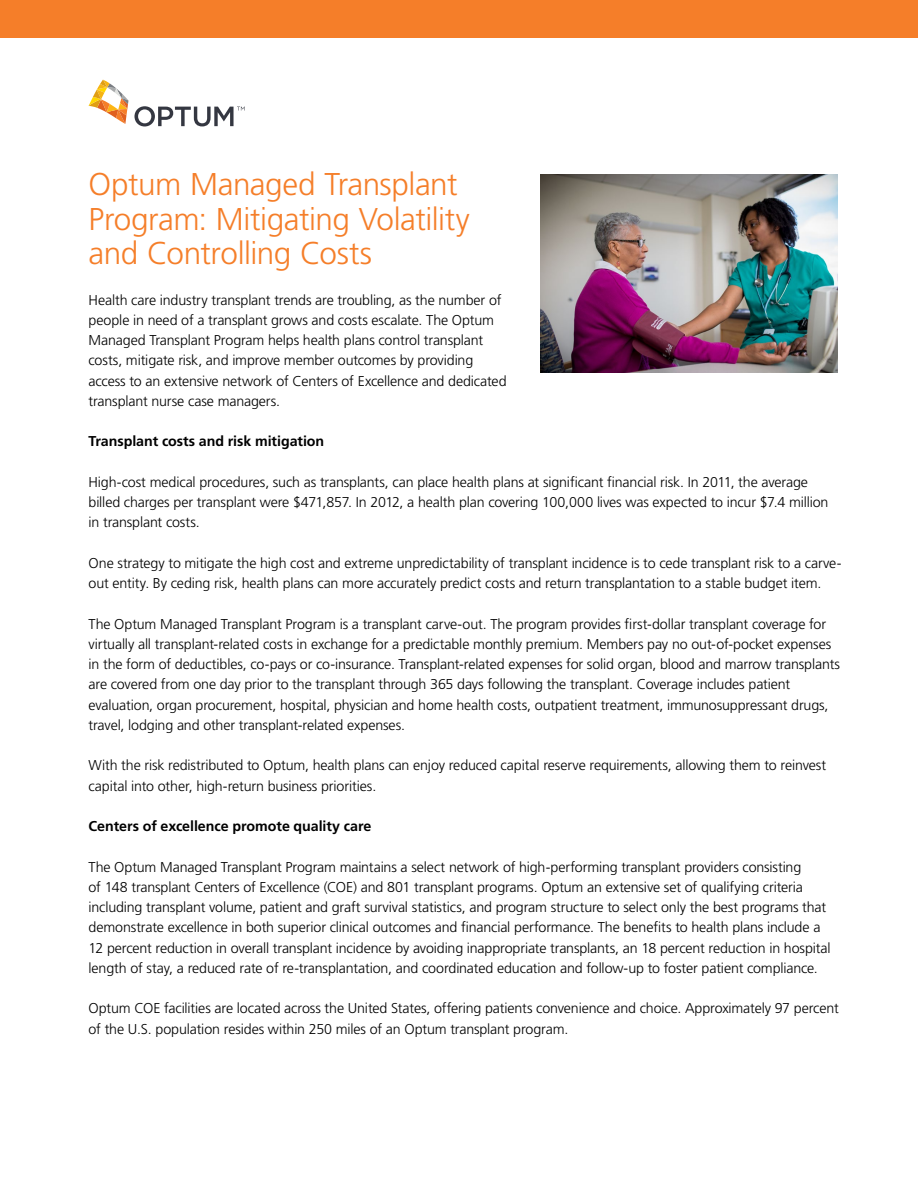
<style>
.page{position:relative;width:918px;height:1188px;background:#fff}
.page>*{position:absolute;margin:0;border:0;box-sizing:border-box;transform-origin:0 0}
.t1{font:300 31.5px/34.5px "Frutiger LT Std";letter-spacing:-.015em;color:#f57e29}
.t2{font:300 14.25px/20.2px "Frutiger LT Std";letter-spacing:-.01em;color:#000}
.t3{font:700 14.25px "Frutiger LT Std";letter-spacing:-.005em;color:#000}
</style>
<div class="page">
<svg style="left:89px;top:80px;width:39px;height:44px"></svg>
<svg style="left:134px;top:106px;width:111px;height:20px"></svg>
<img style="left:540px;top:174px;width:297px;height:199px">
<div style="left:0;top:0;width:918px;height:37px;background:#f57e29"></div>
<h1 class="t1" style="left:89px;top:168px;width:383px">Optum Managed Transplant<br>Program: Mitigating Volatility and Controlling Costs</h1>
<p class="t2" style="left:89px;top:290px;width:420px">Health care industry transplant trends are troubling, as the number of people in need of a transplant grows and costs escalate. The Optum Managed Transplant Program helps health plans control transplant costs, mitigate risk, and improve member outcomes by providing access to an extensive network of Centers of Excellence and dedicated transplant nurse case managers.</p>
<p class="t3" style="left:89px;top:433px;width:237px">Transplant costs and risk mitigation</p>
<p class="t2" style="left:89px;top:472px;width:741px">High-cost medical procedures, such as transplants, can place health plans at significant financial risk. In 2011, the average billed charges per transplant were $471,857. In 2012, a health plan covering 100,000 lives was expected to incur $7.4 million in transplant costs.</p>
<p class="t2" style="left:89px;top:553px;width:754px">One strategy to mitigate the high cost and extreme unpredictability of transplant incidence is to cede transplant risk to a carve&shy;out entity. By ceding risk, health plans can more accurately predict costs and return transplantation to a stable budget item.</p>
<p class="t2" style="left:89px;top:614px;width:753px">The Optum Managed Transplant Program is a transplant carve-out. The program provides first-dollar transplant coverage for virtually all transplant-related costs in exchange for a predictable monthly premium. Members pay no out-of-pocket expenses in the form of deductibles, co-pays or co-insurance. Transplant-related expenses for solid organ, blood and marrow transplants are covered from one day prior to the transplant through 365 days following the transplant. Coverage includes patient evaluation, organ procurement, hospital, physician and home health costs, outpatient treatment, immunosuppressant drugs, travel, lodging and other transplant-related expenses.</p>
<p class="t2" style="left:89px;top:756px;width:739px">With the risk redistributed to Optum, health plans can enjoy reduced capital reserve requirements, allowing them to reinvest capital into other, high-return business priorities.</p>
<p class="t3" style="left:89px;top:818px;width:284px">Centers of excellence promote quality care</p>
<p class="t2" style="left:89px;top:857px;width:744px">The Optum Managed Transplant Program maintains a select network of high-performing transplant providers consisting<br>of 148 transplant Centers of Excellence (COE) and 801 transplant programs. Optum an extensive set of qualifying criteria including transplant volume, patient and graft survival statistics, and program structure to select only the best programs that demonstrate excellence in both superior clinical outcomes and financial performance. The benefits to health plans include a 12 percent reduction in overall transplant incidence by avoiding inappropriate transplants, an 18 percent reduction in hospital length of stay, a reduced rate of re-transplantation, and coordinated education and follow-up to foster patient compliance.</p>
<p class="t2" style="left:89px;top:999px;width:752px">Optum COE facilities are located across the United States, offering patients convenience and choice. Approximately 97 percent of the U.S. population resides within 250 miles of an Optum transplant program.</p>
</div>
